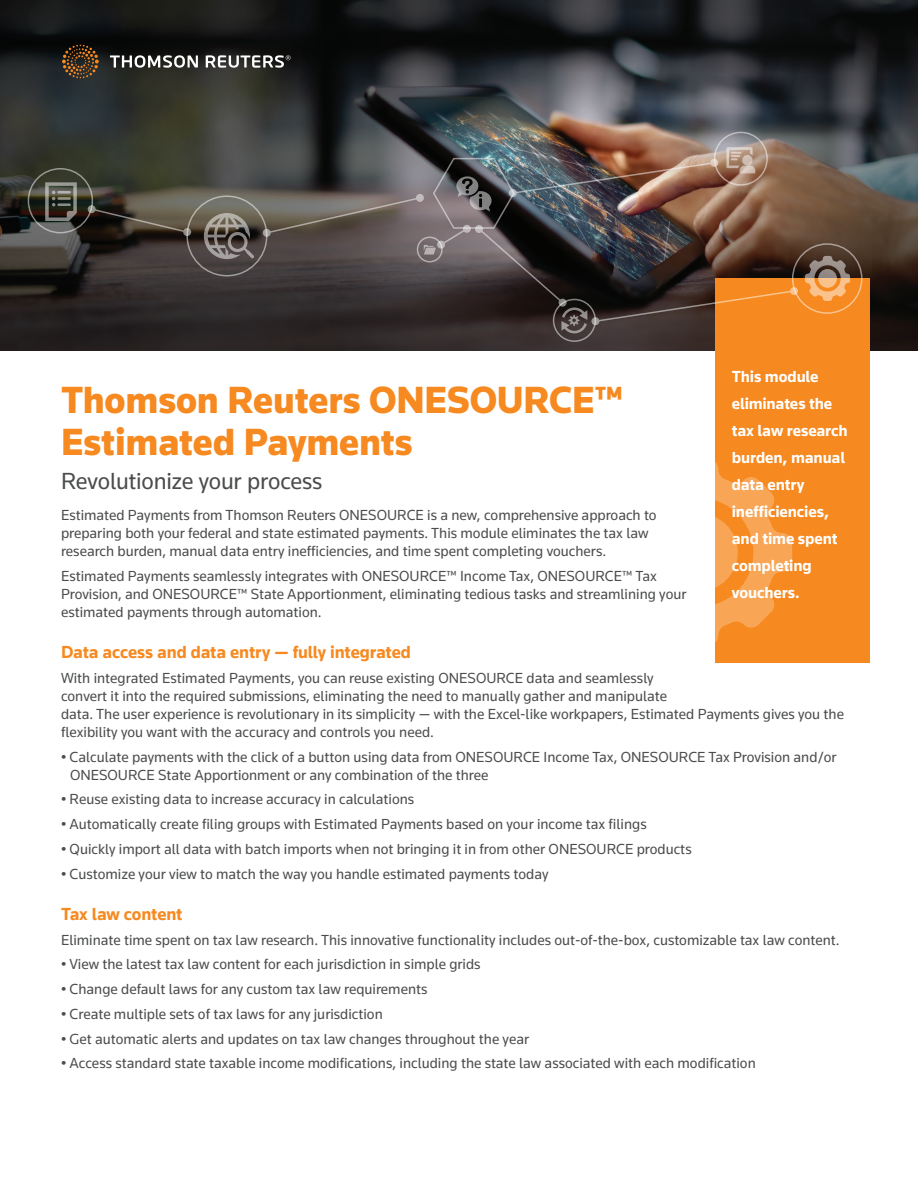
<style>
.page{position:relative;width:918px;height:1188px;background:#fff}
.page>*{position:absolute;margin:0;border:0;box-sizing:border-box;transform-origin:0 0}
.t1{font:900 39px/42px "Knowledge 2017";letter-spacing:-.005em;color:#f6891f}
.t2{font:24px "Knowledge 2017";letter-spacing:-.01em;color:#4b4c4d}
.t3{font:700 18px "Knowledge 2017";letter-spacing:-.01em;color:#f6891f}
.t4{font:700 16.5px/27px "Knowledge 2017";letter-spacing:-.005em;color:#fff}
.t5{font:15px/18px "Knowledge 2017";color:#4b4c4d}
</style>
<div class="page">
<img style="left:0;top:0;width:918px;height:351px">
<svg style="left:0;top:0;width:735px;height:350px;background:#343332"></svg>
<svg style="left:62px;top:32px;width:229px;height:46px;background:#312f2b"></svg>
<div style="left:715px;top:279px;width:155px;height:384px;background:#f6891f"></div>
<div style="left:28px;top:168px;width:65px;height:65px;border:2px solid #fff;border-radius:50%"></div>
<div style="left:186px;top:195px;width:81px;height:81px;border:2px solid #fff;border-radius:50%"></div>
<div style="left:553px;top:299px;width:43px;height:43px;border:2px solid #fff;border-radius:50%"></div>
<div style="left:792px;top:243px;width:71px;height:71px;border:2px solid #fff;border-radius:50%"></div>
<svg style="left:90px;top:207px;width:99px;height:27px;background:#453e32"></svg>
<svg style="left:88px;top:205px;width:8px;height:8px"></svg>
<svg style="left:183px;top:228px;width:8px;height:8px"></svg>
<div style="left:263px;top:229px;width:8px;height:8px;background:#a59f9d;border-radius:50%"></div>
<svg style="left:45px;top:182px;width:32px;height:39px"></svg>
<svg style="left:805px;top:256px;width:45px;height:45px"></svg>
<svg style="left:204px;top:213px;width:50px;height:46px;background:#6d6760"></svg>
<svg style="left:715px;top:462px;width:77px;height:181px"></svg>
<img style="left:265px;top:147px;width:531px;height:186px">
<p class="t4" style="left:732px;top:363px;width:117px">This module eliminates the tax law research burden, manual data entry inefficiencies, and time spent completing vouchers.</p>
<h1 class="t1" style="left:61px;top:378px;width:564px">Thomson Reuters ONESOURCE™<br>Estimated Payments</h1>
<h2 class="t2" style="left:61px;top:466px;width:263px">Revolutionize your process</h2>
<p class="t5" style="left:61px;top:506px;width:597px">Estimated Payments from Thomson Reuters ONESOURCE is a new, comprehensive approach to preparing both your federal and state estimated payments. This module eliminates the tax law research burden, manual data entry inefficiencies, and time spent completing vouchers.</p>
<p class="t5" style="left:61px;top:567px;width:627px">Estimated Payments seamlessly integrates with ONESOURCE™ Income Tax, ONESOURCE™ Tax<br>Provision, and ONESOURCE™ State Apportionment, eliminating tedious tasks and streamlining your estimated payments through automation.</p>
<p class="t3" style="left:61px;top:641px;width:352px">Data access and data entry — fully integrated</p>
<p class="t5" style="left:61px;top:669px;width:785px">With integrated Estimated Payments, you can reuse existing ONESOURCE data and seamlessly<br>convert it into the required submissions, eliminating the need to manually gather and manipulate<br>data. The user experience is revolutionary in its simplicity — with the Excel-like workpapers, Estimated Payments gives you the flexibility you want with the accuracy and controls you need.</p>
<p class="t5" style="left:70px;top:747px;width:768px;text-indent:-9px">• Calculate payments with the click of a button using data from ONESOURCE Income Tax, ONESOURCE Tax Provision and/or<br>ONESOURCE State Apportionment or any combination of the three</p>
<p class="t5" style="left:61px;top:790px;width:355px">• Reuse existing data to increase accuracy in calculations</p>
<p class="t5" style="left:61px;top:815px;width:587px">• Automatically create filing groups with Estimated Payments based on your income tax filings</p>
<p class="t5" style="left:61px;top:840px;width:632px">• Quickly import all data with batch imports when not bringing it in from other ONESOURCE products</p>
<p class="t5" style="left:61px;top:864px;width:489px">• Customize your view to match the way you handle estimated payments today</p>
<p class="t3" style="left:61px;top:903px;width:123px">Tax law content</p>
<p class="t5" style="left:61px;top:930px;width:780px">Eliminate time spent on tax law research. This innovative functionality includes out-of-the-box, customizable tax law content.</p>
<p class="t5" style="left:61px;top:955px;width:421px">• View the latest tax law content for each jurisdiction in simple grids</p>
<p class="t5" style="left:61px;top:980px;width:368px">• Change default laws for any custom tax law requirements</p>
<p class="t5" style="left:61px;top:1005px;width:323px">• Create multiple sets of tax laws for any jurisdiction</p>
<p class="t5" style="left:61px;top:1029px;width:470px">• Get automatic alerts and updates on tax law changes throughout the year</p>
<p class="t5" style="left:61px;top:1054px;width:696px">• Access standard state taxable income modifications, including the state law associated with each modification</p>
</div>
